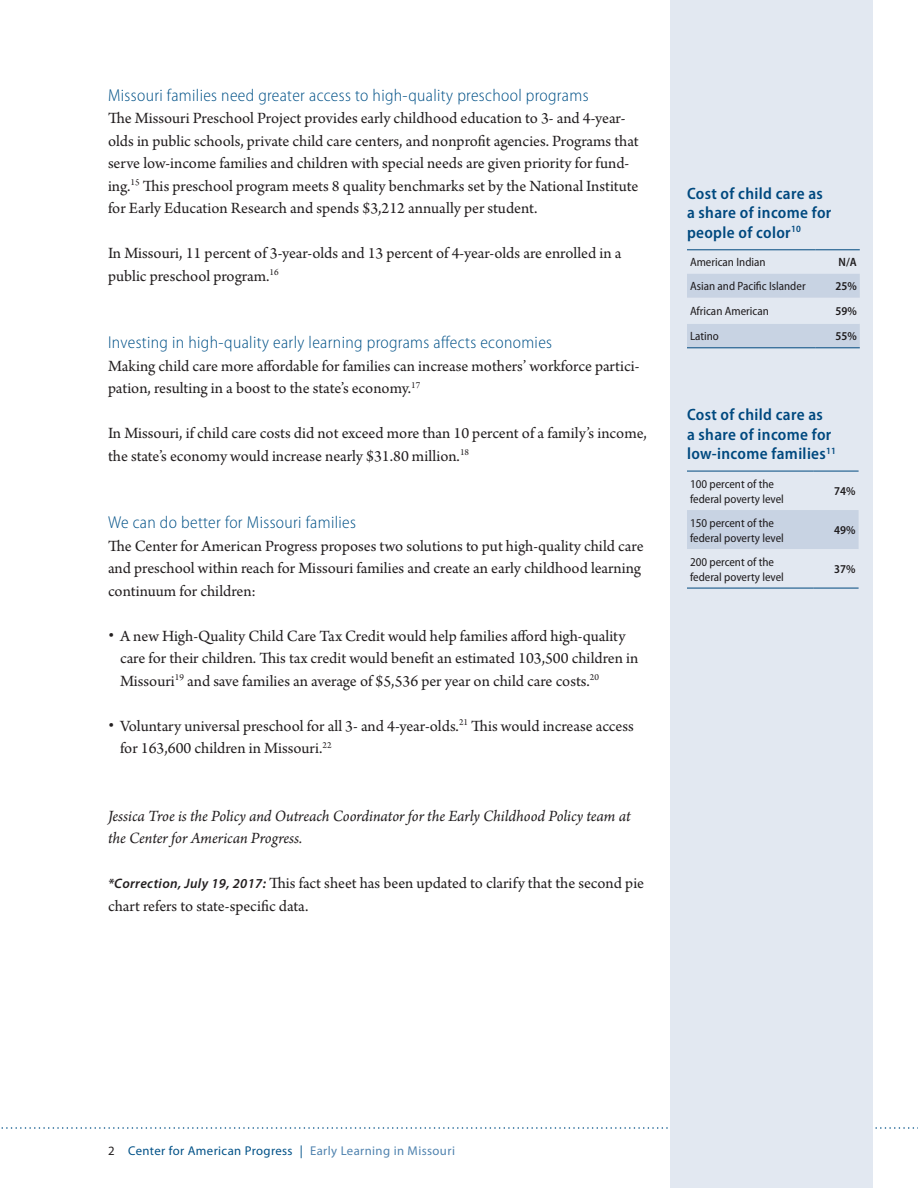
<style>
.page{position:relative;width:918px;height:1188px;background:#fff}
.page>*{position:absolute;margin:0;border:0;box-sizing:border-box;transform-origin:0 0}
.Header2{font:300 semi-condensed 17.25px "Myriad Pro";letter-spacing:.02em;color:#005187}
.Body{font:16.5px/22.5px "Arno Pro";color:#231f20}
.Body-2{font:italic 16.5px/22.5px "Arno Pro";letter-spacing:-.005em;color:#231f20}
.t1{font:600 semi-condensed 16.5px/19.5px "Myriad Pro";letter-spacing:.02em;color:#005187}
.t2{font:12.75px "Myriad Pro";letter-spacing:.03em;color:#005187}
.t3{font:semi-condensed 12px/15px "Myriad Pro";color:#231f20}
.t4{font:600 semi-condensed 12px "Myriad Pro";color:#231f20}
.s1{font-family:"Myriad Pro";font-weight:600;font-style:italic;font-size:13.65px}
.s2{color:#231f20}
.s3{color:#5083af}
</style>
<div class="page">
<svg style="left:1px;top:1127px;width:917px;height:2px"></svg>
<div style="left:670px;top:0;width:203px;height:1188px;background:#e2e8f1"></div>
<svg style="left:687px;top:274px;width:173px;height:74px"></svg>
<hr style="left:687px;top:250px;width:129px;height:1px;background:#005187">
<hr style="left:816px;top:250px;width:44px;height:1px;background:#005187">
<hr style="left:687px;top:348px;width:129px;height:1px;background:#005187">
<hr style="left:816px;top:348px;width:44px;height:1px;background:#005187">
<svg style="left:687px;top:510px;width:172px;height:78px"></svg>
<hr style="left:687px;top:471px;width:126px;height:1px;background:#005187">
<hr style="left:813px;top:471px;width:46px;height:1px;background:#005187">
<hr style="left:687px;top:588px;width:126px;height:1px;background:#005187">
<hr style="left:813px;top:588px;width:46px;height:1px;background:#005187">
<p class="Header2" style="left:108px;top:85px;width:482px">Missouri families need greater access to high-quality preschool programs</p>
<p class="Body" style="left:108px;top:108px;width:532px">The Missouri Preschool Project provides early childhood education to 3- and 4-year&shy;olds in public schools, private child care centers, and nonprofit agencies. Programs that serve low-income families and children with special needs are given priority for fund&shy;ing.<sup>15</sup> This preschool program meets 8 quality benchmarks set by the National Institute for Early Education Research and spends $3,212 annually per student.</p>
<p class="Body" style="left:108px;top:243px;width:515px">In Missouri, 11 percent of 3-year-olds and 13 percent of 4-year-olds are enrolled in a public preschool program.<sup>16</sup></p>
<p class="Header2" style="left:108px;top:333px;width:446px">Investing in high-quality early learning programs affects economies</p>
<p class="Body" style="left:108px;top:355px;width:533px">Making child care more affordable for families can increase mothers’ workforce partici&shy;pation, resulting in a boost to the state’s economy.<sup>17</sup></p>
<p class="Body" style="left:108px;top:423px;width:540px">In Missouri, if child care costs did not exceed more than 10 percent of a family’s income, the state’s economy would increase nearly $31.80 million.<sup>18</sup></p>
<p class="Header2" style="left:108px;top:513px;width:249px">We can do better for Missouri families</p>
<p class="Body" style="left:108px;top:535px;width:537px">The Center for American Progress proposes two solutions to put high-quality child care and preschool within reach for Missouri families and create an early childhood learning continuum for children:</p>
<p class="Body" style="left:120px;top:625px;width:520px;text-indent:-12px">• A new High-Quality Child Care Tax Credit would help families afford high-quality care for their children. This tax credit would benefit an estimated 103,500 children in<br>Missouri<sup>19</sup> and save families an average of $5,536 per year on child care costs.<sup>20</sup></p>
<p class="Body" style="left:120px;top:715px;width:515px;text-indent:-12px">• Voluntary universal preschool for all 3- and 4-year-olds.<sup>21</sup> This would increase access for 163,600 children in Missouri.<sup>22</sup></p>
<p class="Body-2" style="left:108px;top:805px;width:524px">Jessica Troe is the Policy and Outreach Coordinator for the Early Childhood Policy team at the Center for American Progress.</p>
<p class="Body" style="left:108px;top:873px;width:538px"><span class="s1">*Correction, July 19, 2017:</span> This fact sheet has been updated to clarify that the second pie chart refers to state-specific data.</p>
<p class="t1" style="left:687px;top:184px;width:146px">Cost of child care as a share of income for people of color<sup>10</sup></p>
<p class="t3" style="left:690px;top:255px;width:77px">American Indian</p>
<p class="t4" style="left:839px;top:256px;width:20px">N/A</p>
<p class="t3" style="left:690px;top:279px;width:117px">Asian and Pacific Islander</p>
<p class="t4" style="left:835px;top:280px;width:23px">25%</p>
<p class="t3" style="left:690px;top:304px;width:80px">African American</p>
<p class="t4" style="left:835px;top:305px;width:23px">59%</p>
<p class="t3" style="left:690px;top:329px;width:30px">Latino</p>
<p class="t4" style="left:835px;top:330px;width:23px">55%</p>
<p class="t1" style="left:687px;top:405px;width:150px">Cost of child care as<br>a share of income for low-income families<sup>11</sup></p>
<p class="t3" style="left:690px;top:476px;width:95px">100 percent of the federal poverty level</p>
<p class="t4" style="left:834px;top:484px;width:23px">74%</p>
<p class="t3" style="left:690px;top:515px;width:95px">150 percent of the federal poverty level</p>
<p class="t4" style="left:834px;top:523px;width:23px">49%</p>
<p class="t3" style="left:690px;top:554px;width:95px">200 percent of the federal poverty level</p>
<p class="t4" style="left:834px;top:562px;width:23px">37%</p>
<p class="t2" style="left:108px;top:1143px;width:348px"><span class="s2">2</span> Center for American Progress | <span class="s3">Early Learning in Missouri</span></p>
</div>
